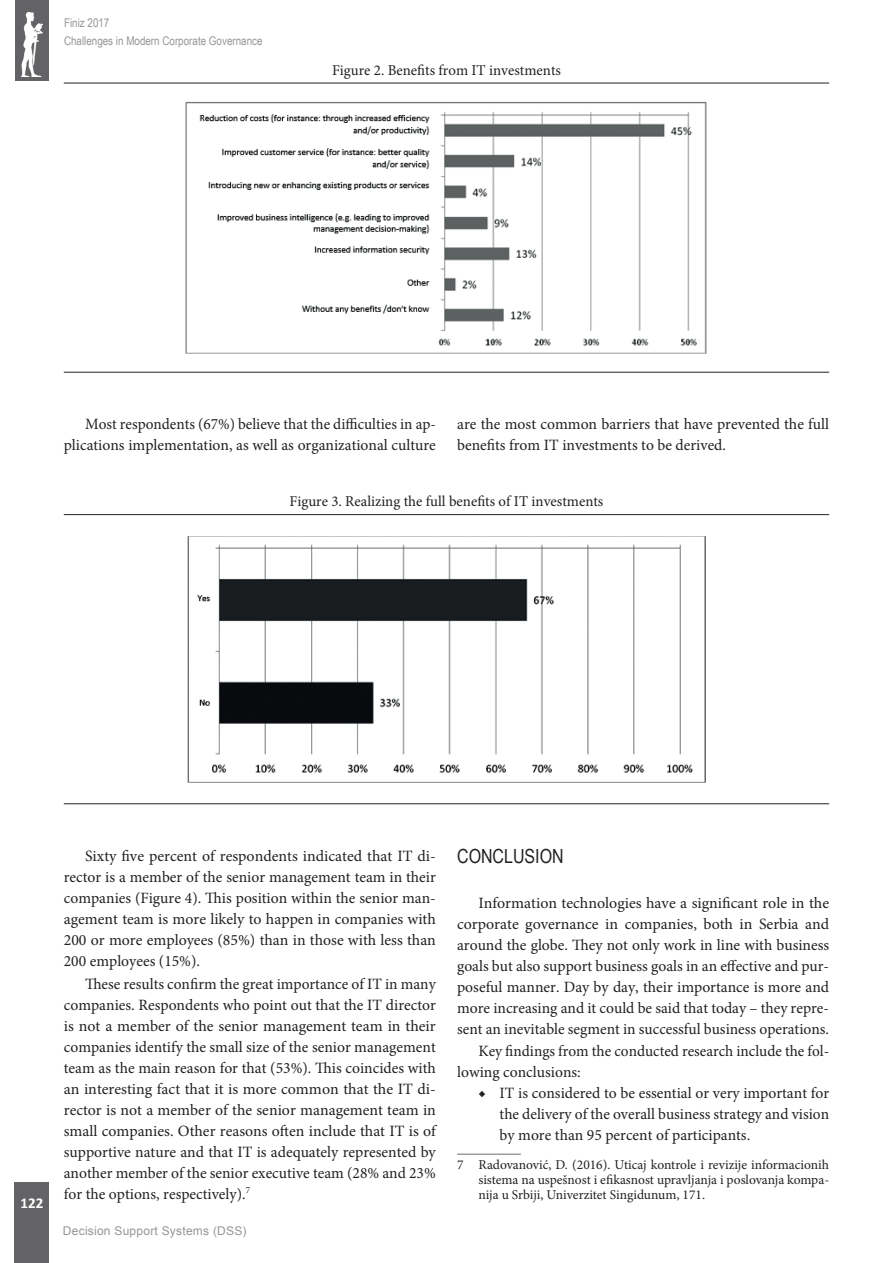
<style>
.page{position:relative;width:893px;height:1263px;background:#fff}
.page>*{position:absolute;margin:0;border:0;box-sizing:border-box;transform-origin:0 0}
.t1{font:19.5px "Arial Narrow";color:#231f20}
.t2{font:15.75px/21px "Minion Pro";color:#231f20;text-align:justify}
.t3{font:15px "Minion Pro";color:#231f20}
.t4{font:700 15px "Calibri";color:#fff}
.t5{font:13.5px/15px "Minion Pro";color:#231f20;text-align:justify}
.t6{font:12px/18px "Arial Narrow";color:#939598}
.t7{font:12px "Arial";letter-spacing:.02em;color:#939598}
</style>
<div class="page">
<div style="left:15px;top:1182px;width:34px;height:81px;background:#636366"></div>
<div style="left:15px;top:0;width:34px;height:81px;background:#636366"></div>
<img style="left:22px;top:13px;width:20px;height:64px">
<hr style="left:64px;top:83px;width:765px;height:1px;background:#231f20">
<hr style="left:64px;top:372px;width:765px;height:1px;background:#231f20">
<img style="left:185px;top:101px;width:522px;height:253px">
<hr style="left:64px;top:514px;width:765px;height:1px;background:#231f20">
<hr style="left:64px;top:803px;width:765px;height:1px;background:#231f20">
<img style="left:187px;top:536px;width:519px;height:247px">
<hr style="left:457px;top:1154px;width:64px;height:1px;background:#6c6d70">
<p class="t6" style="left:64px;top:14px;width:200px">Finiz 2017<br>Challenges in Modern Corporate Governance</p>
<p class="t3" style="left:332px;top:60px;width:230px">Figure 2. Benefits from IT investments</p>
<p class="t2" style="left:64px;top:413px;width:374px;text-align:right">Most respondents (67%) believe that the difficulties in ap&shy;plications implementation, as well as organizational culture</p>
<p class="t2" style="left:457px;top:413px;width:374px">are the most common barriers that have prevented the full benefits from IT investments to be derived.</p>
<p class="t3" style="left:290px;top:491px;width:315px">Figure 3. Realizing the full benefits of IT investments</p>
<p class="t4" style="left:21px;top:1194px;width:24px">122</p>
<p class="t2" style="left:64px;top:845px;width:374px;text-indent:21px">Sixty five percent of respondents indicated that IT di&shy;rector is a member of the senior management team in their companies (Figure 4). This position within the senior man&shy;agement team is more likely to happen in companies with 200 or more employees (85%) than in those with less than 200 employees (15%).</p>
<p class="t2" style="left:64px;top:973px;width:374px;text-indent:21px">These results confirm the great importance of IT in many companies. Respondents who point out that the IT director is not a member of the senior management team in their companies identify the small size of the senior management team as the main reason for that (53%). This coincides with an interesting fact that it is more common that the IT di&shy;rector is not a member of the senior management team in small companies. Other reasons often include that IT is of supportive nature and that IT is adequately represented by another member of the senior executive team (28% and 23% for the options, respectively).<sup>7</sup></p>
<p class="t7" style="left:63px;top:1223px;width:185px">Decision Support Systems (DSS)</p>
<p class="t1" style="left:457px;top:842px;width:108px">CONCLUSION</p>
<p class="t2" style="left:478px;top:892px;width:352px">Information technologies have a significant role in the</p>
<p class="t2" style="left:457px;top:913px;width:374px">corporate governance in companies, both in Serbia and</p>
<p class="t2" style="left:457px;top:934px;width:374px">around the globe. They not only work in line with business</p>
<p class="t2" style="left:457px;top:955px;width:374px">goals but also support business goals in an effective and pur-</p>
<p class="t2" style="left:457px;top:976px;width:374px">poseful manner. Day by day, their importance is more and</p>
<p class="t2" style="left:457px;top:997px;width:374px">more increasing and it could be said that today – they repre-</p>
<p class="t2" style="left:457px;top:1018px;width:374px">sent an inevitable segment in successful business operations.</p>
<p class="t2" style="left:478px;top:1040px;width:352px">Key findings from the conducted research include the fol-</p>
<p class="t2" style="left:457px;top:1061px;width:125px">lowing conclusions:</p>
<p class="t2" style="left:500px;top:1082px;width:331px;text-indent:-21px">◆ IT is considered to be essential or very important for the delivery of the overall business strategy and vision by more than 95 percent of participants.</p>
<p class="t5" style="left:478px;top:1157px;width:352px;text-indent:-21px">7 Radovanović, D. (2016). Uticaj kontrole i revizije informacionih sistema na uspešnost i efikasnost upravljanja i poslovanja kompa&shy;nija u Srbiji, Univerzitet Singidunum, 171.</p>
</div>
